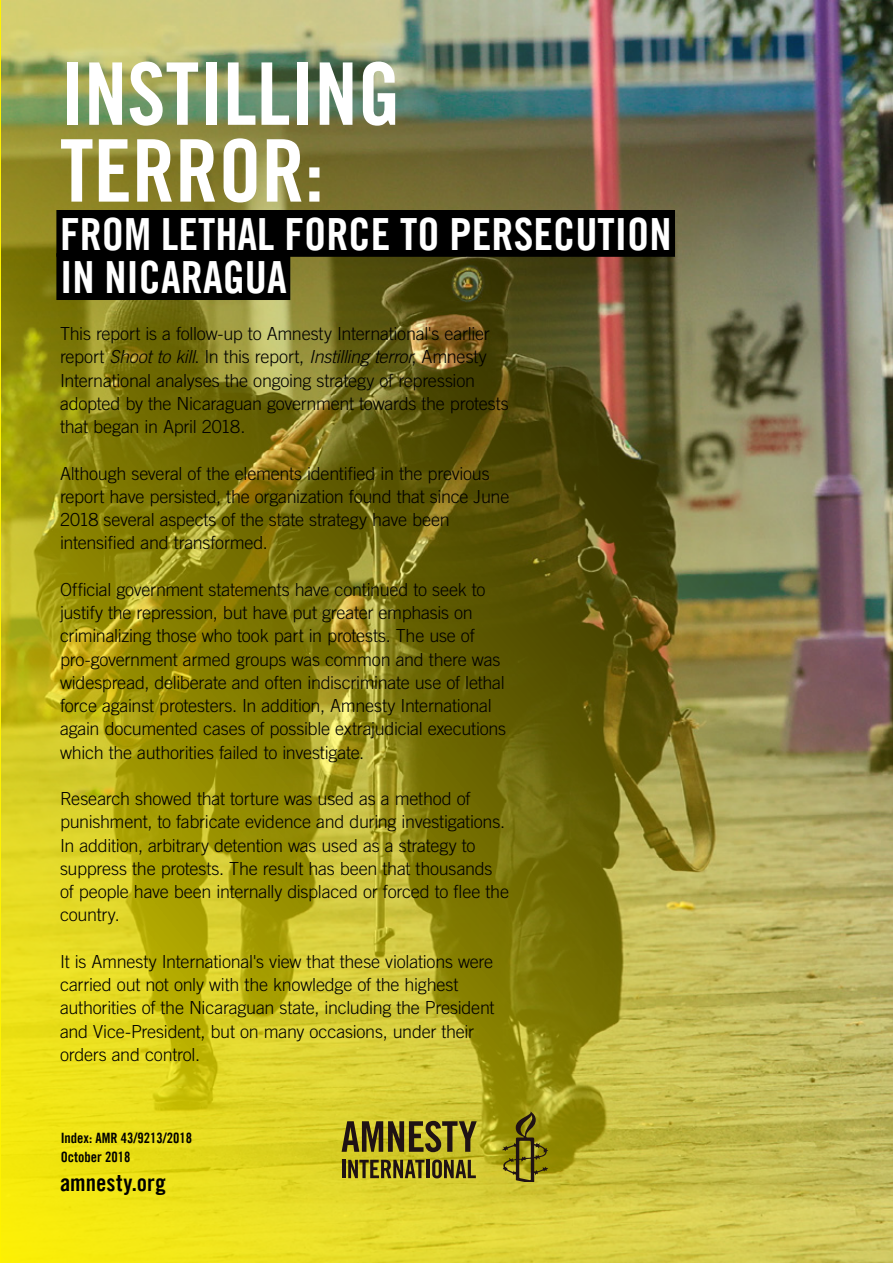
<style>
.page{position:relative;width:893px;height:1263px;background:#fff}
.page>*{position:absolute;margin:0;border:0;box-sizing:border-box;transform-origin:0 0}
.t1{font:86.4px/76.8px "Amnesty Trade Gothic Bd Cn 20";color:#fff}
.t2{font:44.4px/43.2px "Amnesty Trade Gothic Bd Cn 20";color:#fff}
.t3{font:23.25px "Amnesty Trade Gothic Bd Cn 20";letter-spacing:.005em;color:#000}
.t4{font:300 18px/23.2px "Amnesty Trade Gothic";letter-spacing:-.015em;color:#000}
.t5{font:14.25px/19.2px "Amnesty Trade Gothic Bd Cn 20";color:#000}
.s1{font-style:italic}
</style>
<div class="page">
<img style="left:1px;top:0;width:892px;height:1263px">
<svg style="left:342px;top:1121px;width:135px;height:31px;background:#786d21"></svg>
<svg style="left:502px;top:1111px;width:46px;height:70px;background:#877d13"></svg>
<hr style="left:342px;top:1160px;width:3px;height:18px;background:#1f1214">
<svg style="left:348px;top:1160px;width:77px;height:18px"></svg>
<hr style="left:426px;top:1160px;width:4px;height:18px;background:#1f1214">
<svg style="left:432px;top:1159px;width:44px;height:19px"></svg>
<div style="left:56px;top:210px;width:619px;height:47px;background:#000"></div>
<div style="left:56px;top:253px;width:234px;height:47px;background:#000"></div>
<h1 class="t1" style="left:60px;top:55px;width:342px">INSTILLING<br>TERROR:</h1>
<h2 class="t2" style="left:60px;top:212px;width:613px">FROM LETHAL FORCE TO PERSECUTION<br>IN NICARAGUA</h2>
<p class="t4" style="left:60px;top:322px;width:450px">This report is a follow-up to Amnesty International's earlier report <span class="s1">Shoot to kill</span>. In this report, <span class="s1">Instilling terror</span>, Amnesty International analyses the ongoing strategy of repression adopted by the Nicaraguan government towards the protests that began in April 2018.</p>
<p class="t4" style="left:60px;top:461px;width:451px">Although several of the elements identified in the previous report have persisted, the organization found that since June 2018 several aspects of the state strategy have been intensified and transformed.</p>
<p class="t4" style="left:60px;top:578px;width:448px">Official government statements have continued to seek to justify the repression, but have put greater emphasis on criminalizing those who took part in protests. The use of pro-government armed groups was common and there was widespread, deliberate and often indiscriminate use of lethal force against protesters. In addition, Amnesty International again documented cases of possible extrajudicial executions which the authorities failed to investigate.</p>
<p class="t4" style="left:60px;top:787px;width:450px">Research showed that torture was used as a method of punishment, to fabricate evidence and during investigations.<br>In addition, arbitrary detention was used as a strategy to suppress the protests. The result has been that thousands of people have been internally displaced or forced to flee the country.</p>
<p class="t4" style="left:60px;top:950px;width:436px">It is Amnesty International's view that these violations were carried out not only with the knowledge of the highest authorities of the Nicaraguan state, including the President and Vice-President, but on many occasions, under their orders and control.</p>
<p class="t5" style="left:61px;top:1128px;width:133px">Index: AMR 43/9213/2018<br>October 2018</p>
<p class="t3" style="left:60px;top:1168px;width:107px">amnesty.org</p>
</div>
